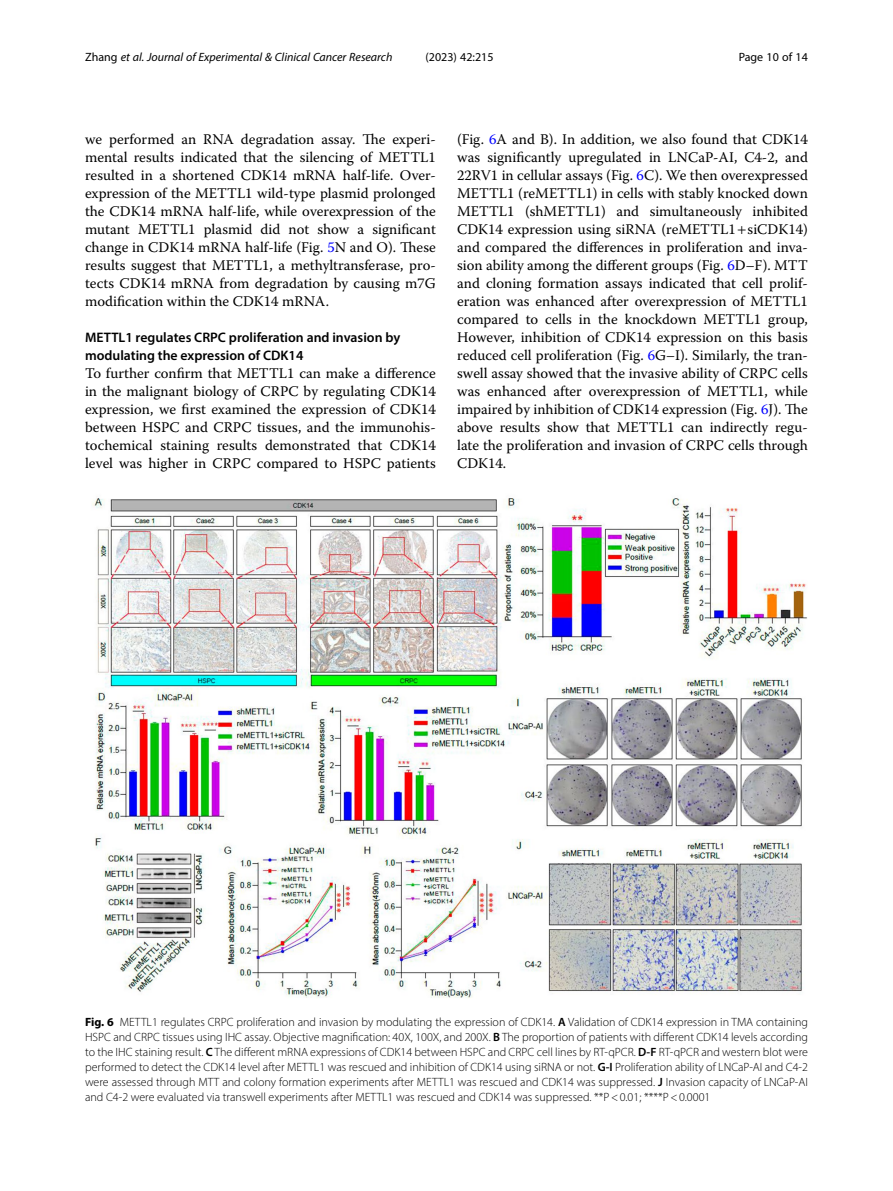
<style>
.page{position:relative;width:893px;height:1191px;background:#fff}
.page>*{position:absolute;margin:0;border:0;box-sizing:border-box;transform-origin:0 0}
.Body_Text{font:14.7px/18px "Warnock Pro";color:#000;text-align:justify}
.Head_2{font:600 13.8px/18px "Myriad Pro";color:#000}
.Figure_Caption{font:300 12px/15px "Myriad Pro";color:#000;text-align:justify}
.t1{font:italic 12px "Myriad Pro";color:#000}
.t2{font:12px "Myriad Pro";color:#000}
.s1{font-style:normal}
.s2{color:#00f}
.s3{font-weight:700}
.s4{font-weight:600}
</style>
<div class="page">
<img style="left:92px;top:498px;width:715px;height:501px">
<p class="t1" style="left:85px;top:50px;width:309px"><span class="s1">Zhang</span> et al. Journal of Experimental &amp; Clinical Cancer Research</p>
<p class="t2" style="left:425px;top:50px;width:70px">(2023) 42:215</p>
<p class="t2" style="left:739px;top:50px;width:71px">Page 10 of 14</p>
<p class="Body_Text" style="left:85px;top:130px;width:352px">we performed an RNA degradation assay. The experi&shy;mental results indicated that the silencing of METTL1 resulted in a shortened CDK14 mRNA half-life. Over&shy;expression of the METTL1 wild-type plasmid prolonged the CDK14 mRNA half-life, while overexpression of the mutant METTL1 plasmid did not show a significant change in CDK14 mRNA half-life (Fig. <span class="s2">5</span>N and O). These results suggest that METTL1, a methyltransferase, pro&shy;tects CDK14 mRNA from degradation by causing m7G modification within the CDK14 mRNA.</p>
<p class="Head_2" style="left:85px;top:328px;width:317px">METTL1 regulates CRPC proliferation and invasion by modulating the expression of CDK14</p>
<p class="Body_Text" style="left:85px;top:364px;width:352px">To further confirm that METTL1 can make a difference in the malignant biology of CRPC by regulating CDK14 expression, we first examined the expression of CDK14 between HSPC and CRPC tissues, and the immunohis&shy;tochemical staining results demonstrated that CDK14 level was higher in CRPC compared to HSPC patients</p>
<p class="Body_Text" style="left:457px;top:130px;width:352px">(Fig. <span class="s2">6</span>A and B). In addition, we also found that CDK14 was significantly upregulated in LNCaP-AI, C4-2, and 22RV1 in cellular assays (Fig. <span class="s2">6</span>C). We then overexpressed METTL1 (reMETTL1) in cells with stably knocked down METTL1 (shMETTL1) and simultaneously inhibited CDK14 expression using siRNA (reMETTL1 siCDK14) and compared the differences in proliferation and inva&shy;sion ability among the different groups (Fig. <span class="s2">6</span>D–F). MTT and cloning formation assays indicated that cell prolif&shy;eration was enhanced after overexpression of METTL1 compared to cells in the knockdown METTL1 group, However, inhibition of CDK14 expression on this basis reduced cell proliferation (Fig. <span class="s2">6</span>G–I). Similarly, the tran&shy;swell assay showed that the invasive ability of CRPC cells was enhanced after overexpression of METTL1, while impaired by inhibition of CDK14 expression (Fig. <span class="s2">6</span>J). The above results show that METTL1 can indirectly regu&shy;late the proliferation and invasion of CRPC cells through CDK14.</p>
<p class="Figure_Caption" style="left:85px;top:1014px;width:724px"><span class="s3">Fig. 6</span> METTL1 regulates CRPC proliferation and invasion by modulating the expression of CDK14. <span class="s4">A</span> Validation of CDK14 expression in TMA containing HSPC and CRPC tissues using IHC assay. Objective magnification: 40X, 100X, and 200X. <span class="s4">B</span> The proportion of patients with different CDK14 levels according to the IHC staining result. <span class="s4">C</span> The different mRNA expressions of CDK14 between HSPC and CRPC cell lines by RT-qPCR. <span class="s4">D-F</span> RT-qPCR and western blot were performed to detect the CDK14 level after METTL1 was rescued and inhibition of CDK14 using siRNA or not. <span class="s4">G-I</span> Proliferation ability of LNCaP-AI and C4-2 were assessed through MTT and colony formation experiments after METTL1 was rescued and CDK14 was suppressed. <span class="s4">J</span> Invasion capacity of LNCaP-AI and C4-2 were evaluated via transwell experiments after METTL1 was rescued and CDK14 was suppressed. **P&lt;0.01; ****P&lt;0.0001</p>
</div>
